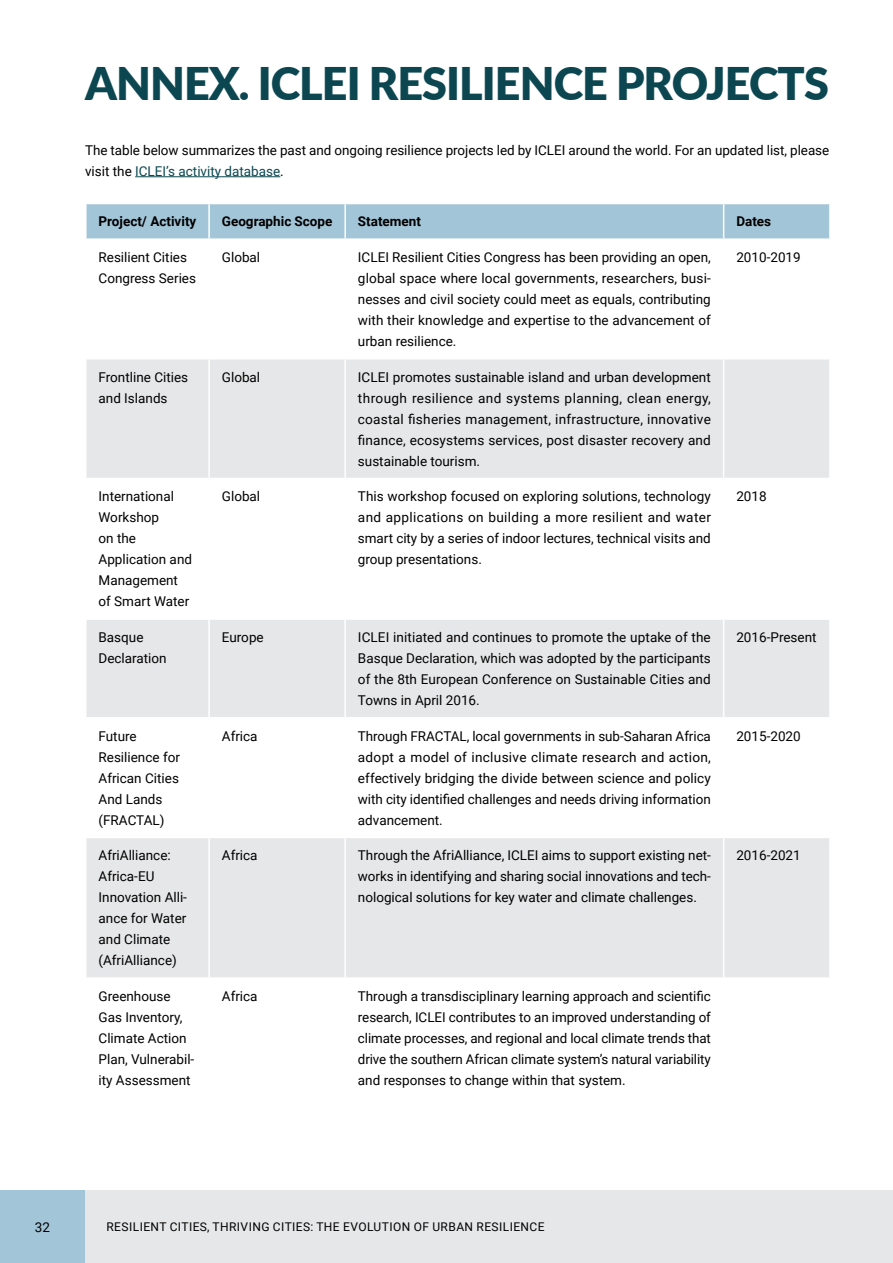
<style>
.page{position:relative;width:893px;height:1263px;background:#fff}
.page>*{position:absolute;margin:0;border:0;box-sizing:border-box;transform-origin:0 0}
.t1{font:900 45px "Lato";letter-spacing:-.02em;color:#0c4751}
.t2{font:13.5px/21px "Roboto";color:#000}
.t3{font:700 13.5px "Roboto";color:#000}
.t4{font:12px "Roboto";letter-spacing:.035em;color:#000}
.s1{color:#0c4751}
</style>
<div class="page">
<div style="left:83px;top:1191px;width:810px;height:72px;background:#e6e7e8"></div>
<hr style="left:135px;top:176px;width:145px;height:1px;background:#0c4751">
<div style="left:87px;top:204px;width:742px;height:34px;background:#a3c5d8"></div>
<svg style="left:87px;top:360px;width:742px;height:617px;fill:#e6e7e8"></svg>
<hr style="left:208px;top:204px;width:2px;height:34px;background:#fff">
<hr style="left:344px;top:204px;width:2px;height:34px;background:#fff">
<hr style="left:723px;top:204px;width:1px;height:34px;background:#fff">
<hr style="left:208px;top:360px;width:2px;height:118px;background:#fff">
<hr style="left:344px;top:360px;width:2px;height:118px;background:#fff">
<hr style="left:723px;top:360px;width:1px;height:118px;background:#fff">
<hr style="left:85px;top:478px;width:124px;height:1px;background:#fff">
<hr style="left:209px;top:478px;width:136px;height:1px;background:#fff">
<hr style="left:208px;top:479px;width:2px;height:139px;background:#fff">
<hr style="left:345px;top:478px;width:379px;height:1px;background:#fff">
<hr style="left:344px;top:479px;width:2px;height:139px;background:#fff">
<hr style="left:724px;top:478px;width:107px;height:1px;background:#fff">
<hr style="left:723px;top:479px;width:1px;height:139px;background:#fff">
<hr style="left:85px;top:618px;width:124px;height:2px;background:#fff">
<hr style="left:209px;top:618px;width:136px;height:2px;background:#fff">
<hr style="left:208px;top:620px;width:2px;height:97px;background:#fff">
<hr style="left:345px;top:618px;width:379px;height:2px;background:#fff">
<hr style="left:344px;top:620px;width:2px;height:97px;background:#fff">
<hr style="left:724px;top:618px;width:107px;height:2px;background:#fff">
<hr style="left:723px;top:620px;width:1px;height:97px;background:#fff">
<hr style="left:85px;top:717px;width:124px;height:1px;background:#fff">
<hr style="left:209px;top:717px;width:136px;height:1px;background:#fff">
<hr style="left:208px;top:718px;width:2px;height:119px;background:#fff">
<hr style="left:345px;top:717px;width:379px;height:1px;background:#fff">
<hr style="left:344px;top:718px;width:2px;height:119px;background:#fff">
<hr style="left:724px;top:717px;width:107px;height:1px;background:#fff">
<hr style="left:723px;top:718px;width:1px;height:119px;background:#fff">
<hr style="left:85px;top:837px;width:124px;height:1px;background:#fff">
<hr style="left:209px;top:837px;width:136px;height:1px;background:#fff">
<hr style="left:208px;top:838px;width:2px;height:139px;background:#fff">
<hr style="left:345px;top:837px;width:379px;height:1px;background:#fff">
<hr style="left:344px;top:838px;width:2px;height:139px;background:#fff">
<hr style="left:724px;top:837px;width:107px;height:1px;background:#fff">
<hr style="left:723px;top:838px;width:1px;height:139px;background:#fff">
<div style="left:0;top:1191px;width:85px;height:72px;background:#a3c5d8"></div>
<h1 class="t1" style="left:85px;top:50px;width:745px">ANNEX. ICLEI RESILIENCE PROJECTS</h1>
<p class="t2" style="left:85px;top:139px;width:746px">The table below summarizes the past and ongoing resilience projects led by ICLEI around the world. For an updated list, please visit the <span class="s1">ICLEI’s activity database</span>.</p>
<p class="t3" style="left:99px;top:212px;width:99px">Project/ Activity</p>
<p class="t3" style="left:222px;top:212px;width:112px">Geographic Scope</p>
<p class="t3" style="left:358px;top:212px;width:65px">Statement</p>
<p class="t3" style="left:736px;top:212px;width:36px">Dates</p>
<p class="t2" style="left:99px;top:246px;width:99px">Resilient Cities<br>Congress Series</p>
<p class="t2" style="left:222px;top:246px;width:40px">Global</p>
<p class="t2" style="left:358px;top:246px;width:354px;text-align:justify">ICLEI Resilient Cities Congress has been providing an open, global space where local governments, researchers, busi&shy;nesses and civil society could meet as equals, contributing with their knowledge and expertise to the advancement of urban resilience.</p>
<p class="t2" style="left:736px;top:246px;width:66px">2010-2019</p>
<p class="t2" style="left:99px;top:366px;width:91px">Frontline Cities and Islands</p>
<p class="t2" style="left:222px;top:366px;width:40px">Global</p>
<p class="t2" style="left:358px;top:366px;width:354px;text-align:justify">ICLEI promotes sustainable island and urban development through resilience and systems planning, clean energy, coastal fisheries management, infrastructure, innovative finance, ecosystems services, post disaster recovery and sustainable tourism.</p>
<p class="t2" style="left:99px;top:486px;width:95px">International<br>Workshop<br>on the<br>Application and<br>Management of Smart Water</p>
<p class="t2" style="left:222px;top:486px;width:40px">Global</p>
<p class="t2" style="left:358px;top:486px;width:354px;text-align:justify">This workshop focused on exploring solutions, technology and applications on building a more resilient and water smart city by a series of indoor lectures, technical visits and group presentations.</p>
<p class="t2" style="left:736px;top:485px;width:32px">2018</p>
<p class="t2" style="left:99px;top:626px;width:70px">Basque<br>Declaration</p>
<p class="t2" style="left:222px;top:626px;width:43px">Europe</p>
<p class="t2" style="left:358px;top:626px;width:354px;text-align:justify">ICLEI initiated and continues to promote the uptake of the Basque Declaration, which was adopted by the participants of the 8th European Conference on Sustainable Cities and Towns in April 2016.</p>
<p class="t2" style="left:736px;top:626px;width:82px">2016-Present</p>
<p class="t2" style="left:99px;top:725px;width:83px">Future<br>Resilience for<br>African Cities<br>And Lands (FRACTAL)</p>
<p class="t2" style="left:222px;top:725px;width:37px">Africa</p>
<p class="t2" style="left:358px;top:725px;width:354px;text-align:justify">Through FRACTAL, local governments in sub-Saharan Africa adopt a model of inclusive climate research and action, effectively bridging the divide between science and policy with city identified challenges and needs driving information advancement.</p>
<p class="t2" style="left:736px;top:725px;width:66px">2015-2020</p>
<p class="t2" style="left:99px;top:844px;width:90px">AfriAlliance:<br>Africa-EU<br>Innovation Alli&shy;ance for Water and Climate (AfriAlliance)</p>
<p class="t2" style="left:222px;top:844px;width:37px">Africa</p>
<p class="t2" style="left:358px;top:844px;width:354px;text-align:justify">Through the AfriAlliance, ICLEI aims to support existing net&shy;works in identifying and sharing social innovations and tech&shy;nological solutions for key water and climate challenges.</p>
<p class="t2" style="left:736px;top:844px;width:66px">2016-2021</p>
<p class="t2" style="left:99px;top:985px;width:97px">Greenhouse<br>Gas Inventory,<br>Climate Action<br>Plan, Vulnerabil&shy;ity Assessment</p>
<p class="t2" style="left:222px;top:985px;width:37px">Africa</p>
<p class="t2" style="left:358px;top:985px;width:355px;text-align:justify">Through a transdisciplinary learning approach and scientific research, ICLEI contributes to an improved understanding of climate processes, and regional and local climate trends that drive the southern African climate system’s natural variability and responses to change within that system.</p>
<p class="t2" style="left:35px;top:1216px;width:17px">32</p>
<p class="t4" style="left:107px;top:1219px;width:440px">RESILIENT CITIES, THRIVING CITIES: THE EVOLUTION OF URBAN RESILIENCE</p>
</div>
